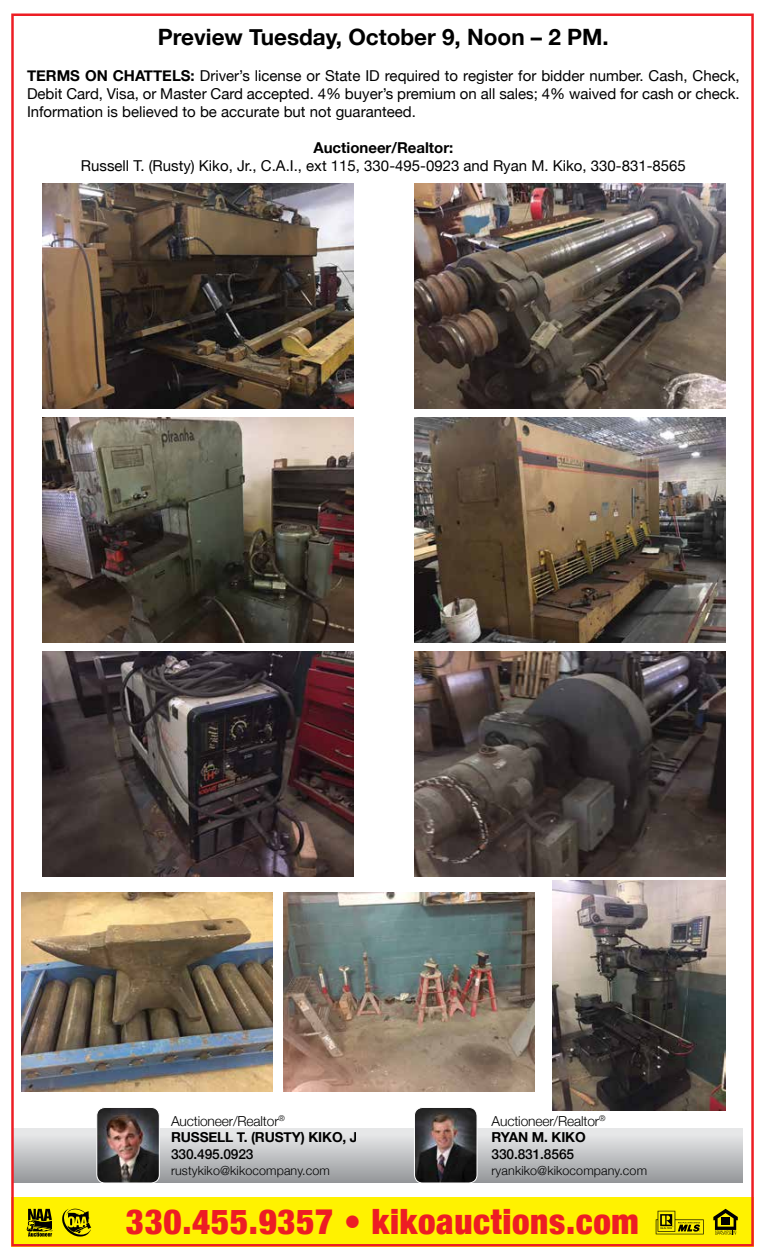
<style>
.page{position:relative;width:765px;height:1260px;background:#fff}
.page>*{position:absolute;margin:0;border:0;box-sizing:border-box;transform-origin:0 0}
.t1{font:900 condensed 34.88px "Helvetica Neue";letter-spacing:.02em;color:#ed1d24}
.t2{font:700 22.5px "Helvetica Neue";color:#000}
.t3{font:15px/18px "Helvetica Neue";color:#000;text-align:justify}
.t4{font:700 15px "Helvetica Neue";color:#000}
.t5{font:700 13.75px/16.5px "Helvetica Neue";letter-spacing:-.01em;color:#000}
.t6{font:300 13.75px/16.5px "Helvetica Neue";letter-spacing:-.01em;color:#000}
.t7{font:500 13.75px "Helvetica Neue";letter-spacing:-.01em;color:#000}
.t8{font:300 12.5px "Helvetica Neue";letter-spacing:.01em;color:#000}
.s1{font-weight:700}
.s2{font-weight:300}
</style>
<div class="page">
<img style="left:11px;top:13px;width:743px;height:1233px">
<svg style="left:26px;top:1209px;width:26px;height:28px"></svg>
<svg style="left:62px;top:1209px;width:29px;height:28px"></svg>
<h2 class="t2" style="left:158px;top:20px;width:452px">Preview Tuesday, October 9, Noon – 2 PM.</h2>
<p class="t3" style="left:27px;top:68px;width:714px"><span class="s1">TERMS ON CHATTELS:</span> Driver’s license or State ID required to register for bidder number. Cash, Check, Debit Card, Visa, or Master Card accepted. 4% buyer’s premium on all sales; 4% waived for cash or check.<br>Information is believed to be accurate but not guaranteed.</p>
<p class="t4" style="left:313px;top:136px;width:141px">Auctioneer/Realtor:</p>
<p class="t3" style="left:81px;top:158px;width:606px">Russell T. (Rusty) Kiko, Jr., C.A.I., ext 115, 330-495-0923 and Ryan M. Kiko, 330-831-8565</p>
<p class="t5" style="left:171px;top:1113px;width:202px"><span class="s2">Auctioneer/Realtor</span><sup>®<br></sup>RUSSELL T. (RUSTY) KIKO, JR.</p>
<p class="t7" style="left:171px;top:1143px;width:84px">330.495.0923</p>
<p class="t8" style="left:171px;top:1161px;width:160px">rustykiko@kikocompany.com</p>
<p class="t6" style="left:492px;top:1112px;width:115px">Auctioneer/Realtor<sup>®<br></sup><span class="s1">RYAN M. KIKO</span></p>
<p class="t7" style="left:492px;top:1143px;width:84px">330.831.8565</p>
<p class="t8" style="left:492px;top:1161px;width:157px">ryankiko@kikocompany.com</p>
<h1 class="t1" style="left:126px;top:1193px;width:514px">330.455.9357 • kikoauctions.com</h1>
</div>
